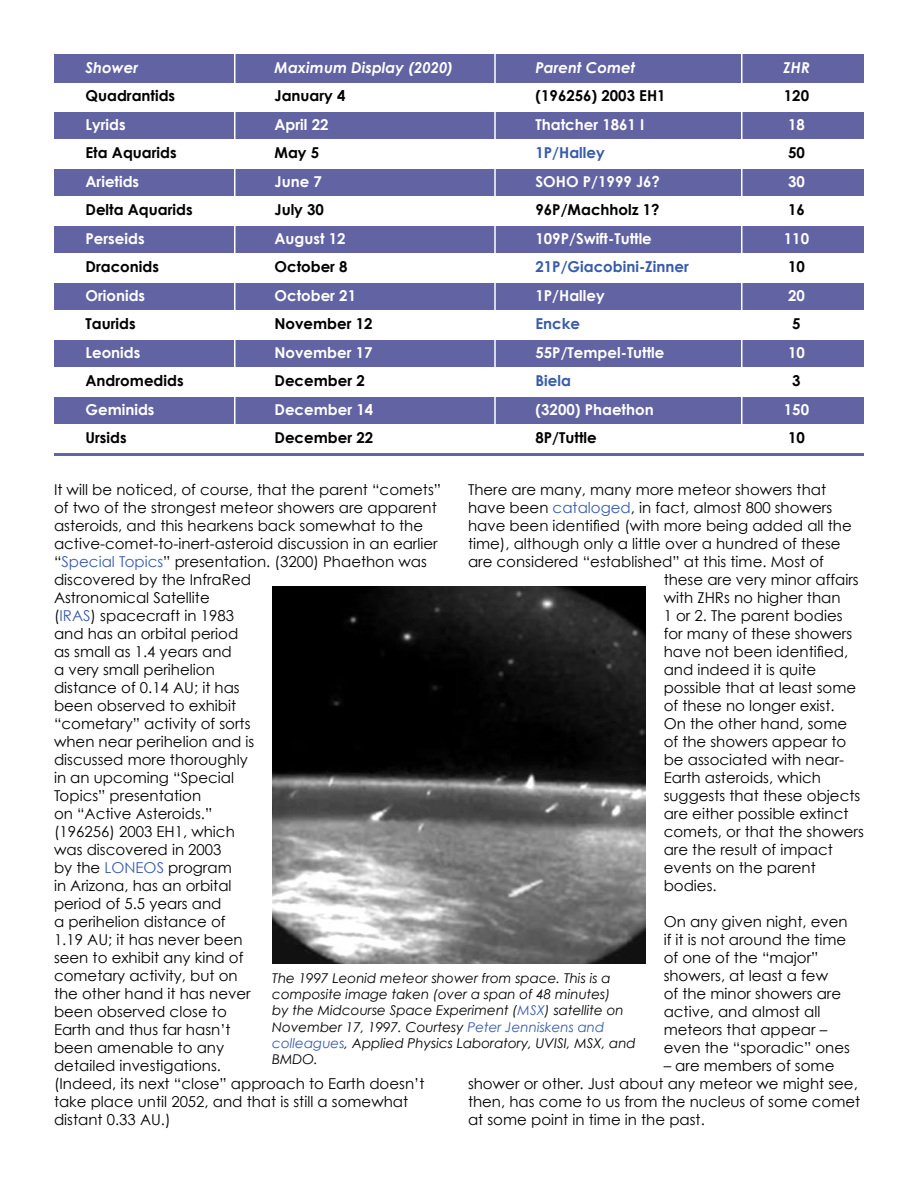
<style>
.page{position:relative;width:918px;height:1188px;background:#fff}
.page>*{position:absolute;margin:0;border:0;box-sizing:border-box;transform-origin:0 0}
.Body_Type{font:15px/18px "Century Gothic";color:#000}
.Body_Type-2{font:700 15px "Century Gothic";color:#fff}
.Body_Type-3{font:700 15px "Century Gothic";color:#000}
.Body_Type-4{font:italic 700 15px "Century Gothic";color:#fff}
.Body_Type-5{font:700 15px "Century Gothic";color:#385bab}
.Cutlines{font:italic 13.5px/16.2px "Century Gothic";color:#000}
.s1{color:#385bab}
</style>
<div class="page">
<img style="left:272px;top:586px;width:374px;height:378px">
<div style="left:54px;top:283px;width:810px;height:26px;background:#6163a2"></div>
<div style="left:54px;top:340px;width:810px;height:26px;background:#6163a2"></div>
<div style="left:54px;top:397px;width:810px;height:26px;background:#6163a2"></div>
<div style="left:54px;top:112px;width:810px;height:26px;background:#6163a2"></div>
<div style="left:54px;top:54px;width:810px;height:28px;background:#6163a2"></div>
<div style="left:54px;top:169px;width:810px;height:26px;background:#6163a2"></div>
<div style="left:54px;top:226px;width:810px;height:26px;background:#6163a2"></div>
<hr style="left:234px;top:52px;width:2px;height:399px;background:#fff">
<hr style="left:741px;top:51px;width:1px;height:400px;background:#fff">
<hr style="left:494px;top:52px;width:2px;height:399px;background:#fff">
<hr style="left:54px;top:453px;width:810px;height:2px;background:#6163a2">
<p class="Body_Type-4" style="left:86px;top:58px;width:54px">Shower</p>
<p class="Body_Type-4" style="left:274px;top:58px;width:180px">Maximum Display (2020)</p>
<p class="Body_Type-4" style="left:536px;top:58px;width:101px">Parent Comet</p>
<p class="Body_Type-4" style="left:783px;top:58px;width:28px">ZHR</p>
<p class="Body_Type-3" style="left:86px;top:86px;width:91px">Quadrantids</p>
<p class="Body_Type-3" style="left:274px;top:86px;width:73px">January 4</p>
<p class="Body_Type-3" style="left:536px;top:86px;width:132px">(196256) 2003 EH1</p>
<p class="Body_Type-3" style="left:784px;top:86px;width:27px">120</p>
<p class="Body_Type-2" style="left:86px;top:115px;width:42px">Lyrids</p>
<p class="Body_Type-2" style="left:274px;top:115px;width:55px">April 22</p>
<p class="Body_Type-2" style="left:536px;top:115px;width:110px">Thatcher 1861 I</p>
<p class="Body_Type-2" style="left:788px;top:115px;width:18px">18</p>
<p class="Body_Type-3" style="left:86px;top:143px;width:93px">Eta Aquarids</p>
<p class="Body_Type-3" style="left:274px;top:143px;width:46px">May 5</p>
<p class="Body_Type-5" style="left:536px;top:143px;width:71px">1P/Halley</p>
<p class="Body_Type-3" style="left:788px;top:143px;width:18px">50</p>
<p class="Body_Type-2" style="left:86px;top:172px;width:55px">Arietids</p>
<p class="Body_Type-2" style="left:274px;top:172px;width:49px">June 7</p>
<p class="Body_Type-2" style="left:536px;top:172px;width:126px">SOHO P/1999 J6?</p>
<p class="Body_Type-2" style="left:788px;top:172px;width:18px">30</p>
<p class="Body_Type-3" style="left:86px;top:200px;width:109px">Delta Aquarids</p>
<p class="Body_Type-3" style="left:274px;top:200px;width:51px">July 30</p>
<p class="Body_Type-3" style="left:536px;top:200px;width:126px">96P/Machholz 1?</p>
<p class="Body_Type-3" style="left:788px;top:200px;width:18px">16</p>
<p class="Body_Type-2" style="left:86px;top:229px;width:61px">Perseids</p>
<p class="Body_Type-2" style="left:274px;top:229px;width:73px">August 12</p>
<p class="Body_Type-2" style="left:536px;top:229px;width:118px">109P/Swift-Tuttle</p>
<p class="Body_Type-2" style="left:784px;top:229px;width:27px">110</p>
<p class="Body_Type-3" style="left:86px;top:257px;width:75px">Draconids</p>
<p class="Body_Type-3" style="left:274px;top:257px;width:75px">October 8</p>
<p class="Body_Type-5" style="left:536px;top:257px;width:155px">21P/Giacobini-Zinner</p>
<p class="Body_Type-3" style="left:788px;top:257px;width:18px">10</p>
<p class="Body_Type-2" style="left:86px;top:286px;width:61px">Orionids</p>
<p class="Body_Type-2" style="left:274px;top:286px;width:83px">October 21</p>
<p class="Body_Type-2" style="left:536px;top:286px;width:71px">1P/Halley</p>
<p class="Body_Type-2" style="left:788px;top:286px;width:18px">20</p>
<p class="Body_Type-3" style="left:86px;top:314px;width:52px">Taurids</p>
<p class="Body_Type-3" style="left:274px;top:314px;width:100px">November 12</p>
<p class="Body_Type-5" style="left:536px;top:314px;width:46px">Encke</p>
<p class="Body_Type-3" style="left:792px;top:314px;width:10px">5</p>
<p class="Body_Type-2" style="left:86px;top:343px;width:56px">Leonids</p>
<p class="Body_Type-2" style="left:274px;top:343px;width:100px">November 17</p>
<p class="Body_Type-2" style="left:536px;top:343px;width:131px">55P/Tempel-Tuttle</p>
<p class="Body_Type-2" style="left:788px;top:343px;width:18px">10</p>
<p class="Body_Type-3" style="left:86px;top:371px;width:100px">Andromedids</p>
<p class="Body_Type-3" style="left:274px;top:371px;width:92px">December 2</p>
<p class="Body_Type-5" style="left:536px;top:371px;width:37px">Biela</p>
<p class="Body_Type-3" style="left:792px;top:371px;width:10px">3</p>
<p class="Body_Type-2" style="left:86px;top:400px;width:71px">Geminids</p>
<p class="Body_Type-2" style="left:274px;top:400px;width:100px">December 14</p>
<p class="Body_Type-2" style="left:536px;top:400px;width:120px">(3200) Phaethon</p>
<p class="Body_Type-2" style="left:784px;top:400px;width:27px">150</p>
<p class="Body_Type-3" style="left:86px;top:428px;width:43px">Ursids</p>
<p class="Body_Type-3" style="left:274px;top:428px;width:100px">December 22</p>
<p class="Body_Type-3" style="left:536px;top:428px;width:63px">8P/Tuttle</p>
<p class="Body_Type-3" style="left:788px;top:428px;width:18px">10</p>
<p class="Body_Type" style="left:54px;top:480px;width:389px">It will be noticed, of course, that the parent “comets” of two of the strongest meteor showers are apparent asteroids, and this hearkens back somewhat to the active-comet-to-inert-asteroid discussion in an earlier “<span class="s1">Special Topics</span>” presentation. (3200) Phaethon was discovered by the InfraRed<br>Astronomical Satellite<br>(<span class="s1">IRAS</span>) spacecraft in 1983<br>and has an orbital period<br>as small as 1.4 years and<br>a very small perihelion<br>distance of 0.14 AU; it has<br>been observed to exhibit<br>“cometary” activity of sorts<br>when near perihelion and is<br>discussed more thoroughly<br>in an upcoming “Special<br>Topics” presentation<br>on “Active Asteroids.”<br>(196256) 2003 EH1, which<br>was discovered in 2003<br>by the <span class="s1">LONEOS</span> program<br>in Arizona, has an orbital<br>period of 5.5 years and<br>a perihelion distance of<br>1.19 AU; it has never been<br>seen to exhibit any kind of<br>cometary activity, but on<br>the other hand it has never<br>been observed close to<br>Earth and thus far hasn’t<br>been amenable to any<br>detailed investigations.<br>(Indeed, its next “close” approach to Earth doesn’t take place until 2052, and that is still a somewhat distant 0.33 AU.)</p>
<p class="Body_Type" style="left:468px;top:480px;width:360px">There are many, many more meteor showers that</p>
<p class="Body_Type" style="left:468px;top:498px;width:366px">have been <span class="s1">cataloged</span>, in fact, almost 800 showers</p>
<p class="Body_Type" style="left:468px;top:516px;width:385px">have been identified (with more being added all the</p>
<p class="Body_Type" style="left:468px;top:534px;width:374px">time), although only a little over a hundred of these</p>
<p class="Body_Type" style="left:468px;top:552px;width:357px">are considered “established” at this time. Most of</p>
<p class="Body_Type" style="left:664px;top:570px;width:197px">these are very minor affairs</p>
<p class="Body_Type" style="left:664px;top:588px;width:178px">with ZHRs no higher than</p>
<p class="Body_Type" style="left:664px;top:606px;width:180px">1 or 2. The parent bodies</p>
<p class="Body_Type" style="left:664px;top:624px;width:190px">for many of these showers</p>
<p class="Body_Type" style="left:664px;top:642px;width:186px">have not been identified,</p>
<p class="Body_Type" style="left:664px;top:660px;width:154px">and indeed it is quite</p>
<p class="Body_Type" style="left:664px;top:678px;width:194px">possible that at least some</p>
<p class="Body_Type" style="left:664px;top:696px;width:173px">of these no longer exist.</p>
<p class="Body_Type" style="left:664px;top:714px;width:185px">On the other hand, some</p>
<p class="Body_Type" style="left:664px;top:732px;width:184px">of the showers appear to</p>
<p class="Body_Type" style="left:664px;top:750px;width:182px">be associated with near-</p>
<p class="Body_Type" style="left:664px;top:768px;width:159px">Earth asteroids, which</p>
<p class="Body_Type" style="left:664px;top:786px;width:198px">suggests that these objects</p>
<p class="Body_Type" style="left:664px;top:804px;width:186px">are either possible extinct</p>
<p class="Body_Type" style="left:664px;top:822px;width:202px">comets, or that the showers</p>
<p class="Body_Type" style="left:664px;top:840px;width:171px">are the result of impact</p>
<p class="Body_Type" style="left:664px;top:858px;width:154px">events on the parent</p>
<p class="Body_Type" style="left:664px;top:876px;width:55px">bodies.</p>
<p class="Body_Type" style="left:664px;top:912px;width:188px">On any given night, even if it is not around the time of one of the “major” showers, at least a few<br>of the minor showers are active, and almost all meteors that appear – even the “sporadic” ones</p>
<p class="Body_Type" style="left:468px;top:1056px;width:394px;text-indent:196px">– are members of some shower or other. Just about any meteor we might see, then, has come to us from the nucleus of some comet at some point in time in the past.</p>
<p class="Cutlines" style="left:272px;top:970px;width:365px">The 1997 Leonid meteor shower from space. This is a composite image taken (over a span of 48 minutes)<br>by the Midcourse Space Experiment (<span class="s1">MSX</span>) satellite on November 17, 1997. Courtesy <span class="s1">Peter Jenniskens and colleagues</span>, Applied Physics Laboratory, UVISI, MSX, and BMDO.</p>
</div>
